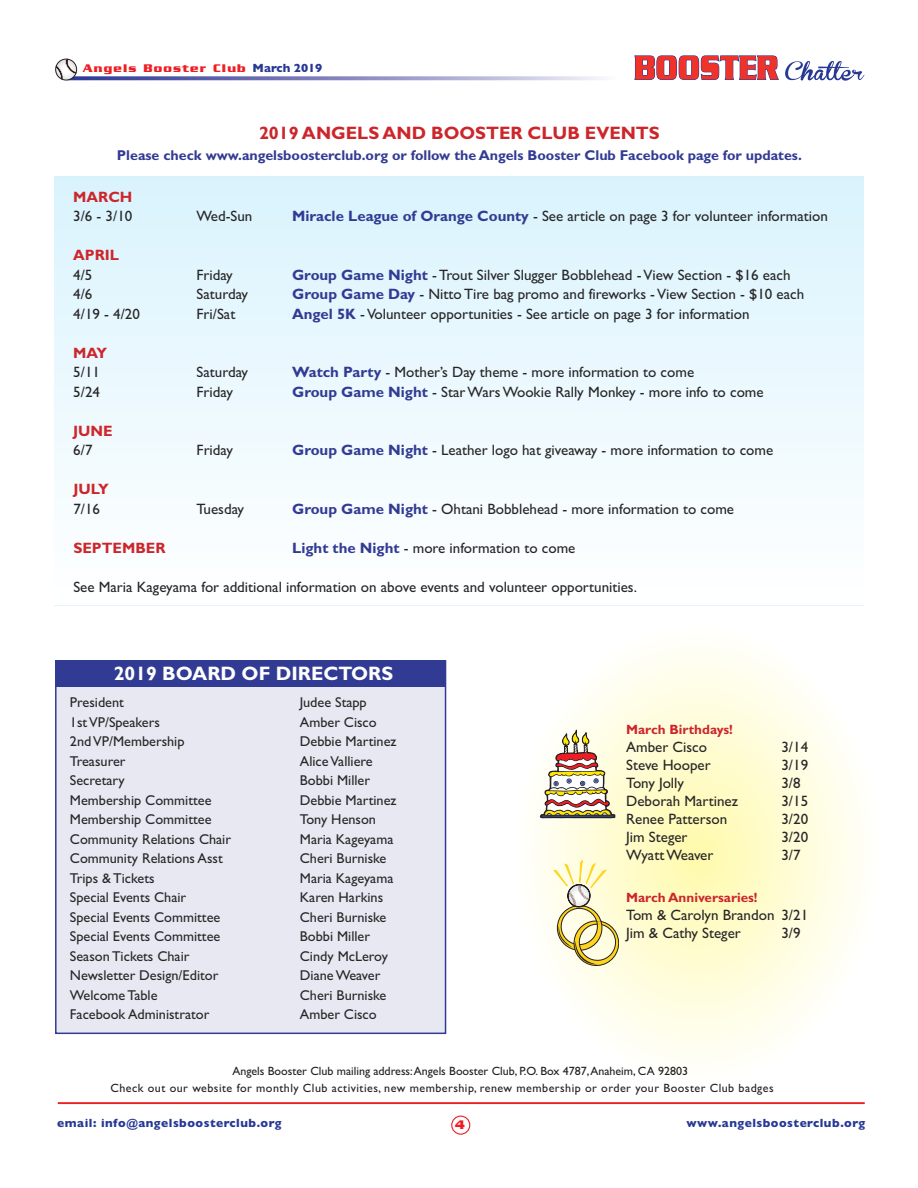
<style>
.page{position:relative;width:918px;height:1188px;background:#fff}
.page>*{position:absolute;margin:0;border:0;box-sizing:border-box;transform-origin:0 0}
.t1{font:700 19.5px "Gill Sans";color:#fff}
.t2{font:700 18px "Gill Sans";color:#cc262b}
.t3{font:15px/18px "Gill Sans";color:#272627}
.t4{font:700 15px "Gill Sans";color:#cc262b}
.t5{font:14.25px "Gill Sans";color:#272627}
.t6{font:700 14.25px "Gill Sans";color:#323b93}
.t7{font:700 13.5px "Gill Sans";color:#cc262b}
.t8{font:700 13.5px "Serpentine";color:#ee1d23;scale:.89 1}
.t9{font:12px "Gill Sans";letter-spacing:.04em;color:#231f20}
.t10{font:12px "Gill Sans";color:#231f20}
.t11{font:700 12px "Gill Sans";letter-spacing:.04em;color:#273895}
.t12{font:700 12px "Serpentine";letter-spacing:.1em;color:#ee1d23}
.s1{font-family:"Gill Sans";color:#273895}
.s2{font-weight:700;color:#323b93}
</style>
<div class="page">
<svg style="left:515px;top:622px;width:366px;height:463px"></svg>
<svg style="left:540px;top:730px;width:75px;height:88px"></svg>
<svg style="left:554px;top:860px;width:65px;height:106px;background:#e9e1b5"></svg>
<div style="left:451px;top:1116px;width:19px;height:19px;border:1px solid #ee1d23;border-radius:50%"></div>
<svg style="left:634px;top:55px;width:231px;height:26px"></svg>
<svg style="left:55px;top:58px;width:546px;height:23px"></svg>
<div style="left:55px;top:59px;width:22px;height:21px;border:1px solid #231f20;border-radius:50%"></div>
<hr style="left:58px;top:1102px;width:807px;height:2px;background:#ee1d23">
<div style="left:57px;top:662px;width:388px;height:371px;background:#e7e8f2"></div>
<div style="left:55px;top:660px;width:391px;height:374px;border:2px solid #323b93"></div>
<div style="left:56px;top:660px;width:390px;height:27px;background:#323b93"></div>
<p class="t12" style="left:83px;top:64px;width:241px">Angels Booster Club <span class="s1">March 2019</span></p>
<p class="t2" style="left:259px;top:122px;width:402px">2019 ANGELS AND BOOSTER CLUB EVENTS</p>
<p class="t6" style="left:117px;top:146px;width:686px">Please check www.angelsboosterclub.org or follow the Angels Booster Club Facebook page for updates.</p>
<p class="t4" style="left:73px;top:188px;width:61px">MARCH</p>
<p class="t3" style="left:73px;top:207px;width:61px">3/6 - 3/10</p>
<p class="t3" style="left:197px;top:207px;width:57px">Wed-Sun</p>
<p class="t3" style="left:292px;top:207px;width:537px"><span class="s2">Miracle League of Orange County</span> - See article on page 3 for volunteer information</p>
<p class="t4" style="left:73px;top:246px;width:47px">APRIL</p>
<p class="t3" style="left:73px;top:265px;width:21px">4/5</p>
<p class="t3" style="left:197px;top:265px;width:38px">Friday</p>
<p class="t3" style="left:292px;top:265px;width:500px"><span class="s2">Group Game Night</span> - Trout Silver Slugger Bobblehead -View Section - $16 each</p>
<p class="t3" style="left:73px;top:285px;width:21px">4/6</p>
<p class="t3" style="left:197px;top:285px;width:53px">Saturday</p>
<p class="t3" style="left:292px;top:285px;width:514px"><span class="s2">Group Game Day</span> - Nitto Tire bag promo and fireworks -View Section - $10 each</p>
<p class="t3" style="left:73px;top:304px;width:68px">4/19 - 4/20</p>
<p class="t3" style="left:197px;top:304px;width:40px">Fri/Sat</p>
<p class="t3" style="left:292px;top:304px;width:459px"><span class="s2">Angel 5K</span> -Volunteer opportunities - See article on page 3 for information</p>
<p class="t4" style="left:73px;top:344px;width:35px">MAY</p>
<p class="t3" style="left:73px;top:363px;width:28px">5/11</p>
<p class="t3" style="left:197px;top:363px;width:53px">Saturday</p>
<p class="t3" style="left:292px;top:363px;width:404px"><span class="s2">Watch Party</span> - Mother’s Day theme - more information to come</p>
<p class="t3" style="left:73px;top:382px;width:28px">5/24</p>
<p class="t3" style="left:197px;top:382px;width:38px">Friday</p>
<p class="t3" style="left:292px;top:382px;width:473px"><span class="s2">Group Game Night</span> - Star Wars Wookie Rally Monkey - more info to come</p>
<p class="t4" style="left:73px;top:422px;width:41px">JUNE</p>
<p class="t3" style="left:73px;top:441px;width:21px">6/7</p>
<p class="t3" style="left:197px;top:441px;width:38px">Friday</p>
<p class="t3" style="left:292px;top:441px;width:483px"><span class="s2">Group Game Night</span> - Leather logo hat giveaway - more information to come</p>
<p class="t4" style="left:73px;top:480px;width:37px">JULY</p>
<p class="t3" style="left:73px;top:499px;width:28px">7/16</p>
<p class="t3" style="left:197px;top:499px;width:49px">Tuesday</p>
<p class="t3" style="left:292px;top:499px;width:443px"><span class="s2">Group Game Night</span> - Ohtani Bobblehead - more information to come</p>
<p class="t4" style="left:73px;top:539px;width:94px">SEPTEMBER</p>
<p class="t3" style="left:292px;top:538px;width:285px"><span class="s2">Light the Night</span> - more information to come</p>
<p class="t3" style="left:73px;top:577px;width:565px">See Maria Kageyama for additional information on above events and volunteer opportunities.</p>
<h1 class="t1" style="left:114px;top:662px;width:281px">2019 BOARD OF DIRECTORS</h1>
<p class="t5" style="left:70px;top:694px;width:56px">President</p>
<p class="t5" style="left:300px;top:694px;width:68px">Judee Stapp</p>
<p class="t5" style="left:70px;top:713px;width:91px">1stVP/Speakers</p>
<p class="t5" style="left:300px;top:713px;width:78px">Amber Cisco</p>
<p class="t5" style="left:70px;top:733px;width:116px">2ndVP/Membership</p>
<p class="t5" style="left:300px;top:733px;width:98px">Debbie Martinez</p>
<p class="t5" style="left:70px;top:752px;width:57px">Treasurer</p>
<p class="t5" style="left:300px;top:752px;width:74px">AliceValliere</p>
<p class="t5" style="left:70px;top:772px;width:56px">Secretary</p>
<p class="t5" style="left:300px;top:772px;width:72px">Bobbi Miller</p>
<p class="t5" style="left:70px;top:791px;width:143px">Membership Committee</p>
<p class="t5" style="left:300px;top:791px;width:98px">Debbie Martinez</p>
<p class="t5" style="left:70px;top:811px;width:143px">Membership Committee</p>
<p class="t5" style="left:300px;top:811px;width:78px">Tony Henson</p>
<p class="t5" style="left:70px;top:830px;width:163px">Community Relations Chair</p>
<p class="t5" style="left:300px;top:830px;width:95px">Maria Kageyama</p>
<p class="t5" style="left:70px;top:850px;width:154px">Community Relations Asst</p>
<p class="t5" style="left:300px;top:850px;width:88px">Cheri Burniske</p>
<p class="t5" style="left:70px;top:869px;width:86px">Trips &amp; Tickets</p>
<p class="t5" style="left:300px;top:869px;width:95px">Maria Kageyama</p>
<p class="t5" style="left:70px;top:889px;width:118px">Special Events Chair</p>
<p class="t5" style="left:300px;top:889px;width:85px">Karen Harkins</p>
<p class="t5" style="left:70px;top:908px;width:152px">Special Events Committee</p>
<p class="t5" style="left:300px;top:908px;width:88px">Cheri Burniske</p>
<p class="t5" style="left:70px;top:928px;width:152px">Special Events Committee</p>
<p class="t5" style="left:300px;top:928px;width:72px">Bobbi Miller</p>
<p class="t5" style="left:70px;top:947px;width:121px">Season Tickets Chair</p>
<p class="t5" style="left:300px;top:947px;width:90px">Cindy McLeroy</p>
<p class="t5" style="left:70px;top:967px;width:150px">Newsletter Design/Editor</p>
<p class="t5" style="left:300px;top:967px;width:82px">Diane Weaver</p>
<p class="t5" style="left:70px;top:986px;width:89px">Welcome Table</p>
<p class="t5" style="left:300px;top:986px;width:88px">Cheri Burniske</p>
<p class="t5" style="left:70px;top:1006px;width:141px">Facebook Administrator</p>
<p class="t5" style="left:300px;top:1006px;width:78px">Amber Cisco</p>
<p class="t7" style="left:626px;top:722px;width:108px">March Birthdays!</p>
<p class="t3" style="left:626px;top:738px;width:82px">Amber Cisco</p>
<p class="t3" style="left:781px;top:738px;width:28px">3/14</p>
<p class="t3" style="left:626px;top:756px;width:86px">Steve Hooper</p>
<p class="t3" style="left:781px;top:756px;width:28px">3/19</p>
<p class="t3" style="left:626px;top:774px;width:59px">Tony Jolly</p>
<p class="t3" style="left:781px;top:774px;width:21px">3/8</p>
<p class="t3" style="left:626px;top:792px;width:113px">Deborah Martinez</p>
<p class="t3" style="left:781px;top:792px;width:28px">3/15</p>
<p class="t3" style="left:626px;top:810px;width:103px">Renee Patterson</p>
<p class="t3" style="left:781px;top:810px;width:28px">3/20</p>
<p class="t3" style="left:626px;top:828px;width:63px">Jim Steger</p>
<p class="t3" style="left:781px;top:828px;width:28px">3/20</p>
<p class="t3" style="left:626px;top:846px;width:89px">Wyatt Weaver</p>
<p class="t3" style="left:781px;top:846px;width:21px">3/7</p>
<p class="t7" style="left:626px;top:890px;width:133px">March Anniversaries!</p>
<p class="t3" style="left:626px;top:906px;width:183px">Tom &amp; Carolyn Brandon 3/21<br>Jim &amp; Cathy Steger</p>
<p class="t3" style="left:781px;top:924px;width:21px">3/9</p>
<p class="t10" style="left:232px;top:1064px;width:457px">Angels Booster Club mailing address:Angels Booster Club, P.O. Box 4787,Anaheim, CA 92803</p>
<p class="t9" style="left:110px;top:1081px;width:665px">Check out our website for monthly Club activities, new membership, renew membership or order your Booster Club badges</p>
<p class="t11" style="left:57px;top:1116px;width:226px">email: info@angelsboosterclub.org</p>
<p class="t11" style="left:686px;top:1116px;width:180px">www.angelsboosterclub.org</p>
<p class="t8" style="left:455px;top:1121px;width:12px">4</p>
</div>
